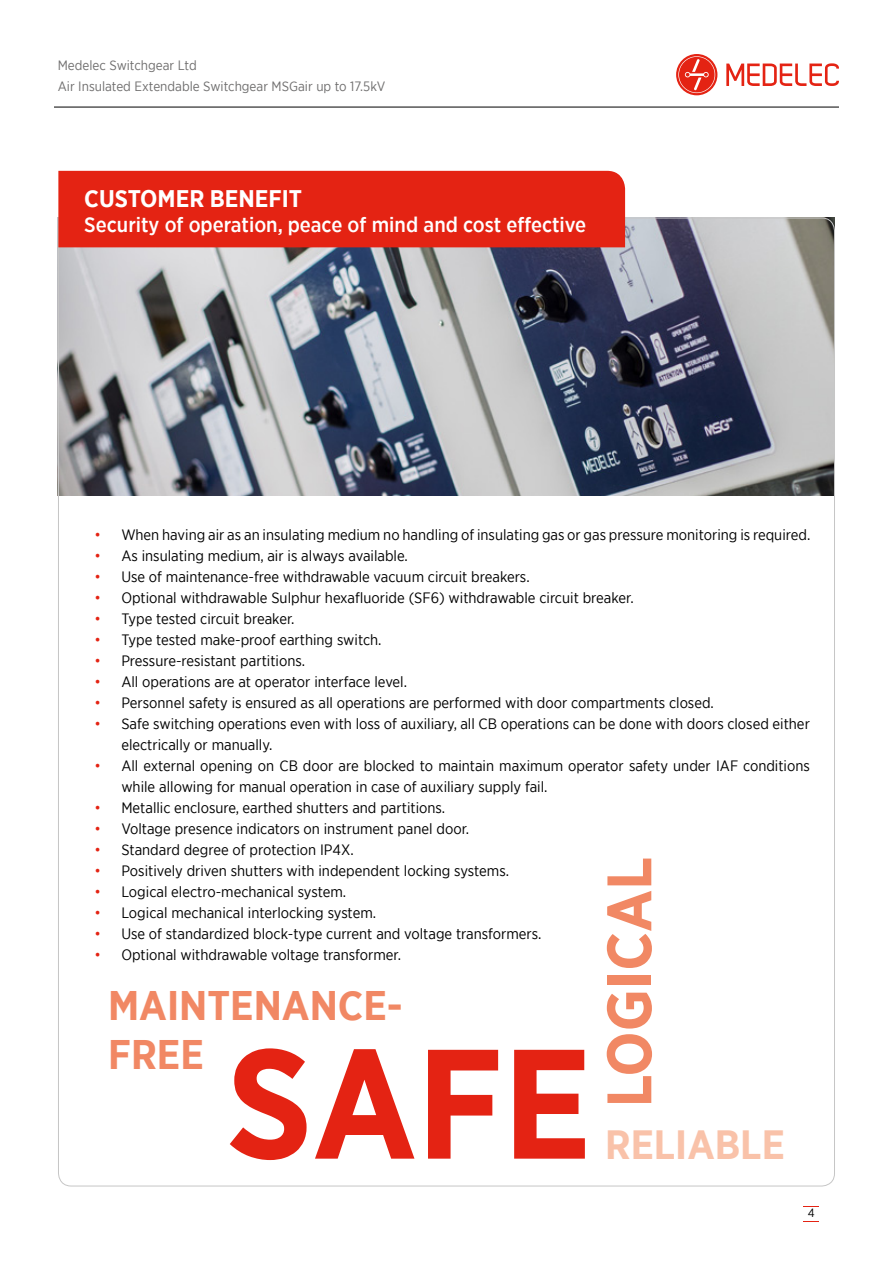
<style>
.page{position:relative;width:893px;height:1263px;background:#fff}
.page>*{position:absolute;margin:0;border:0;box-sizing:border-box;transform-origin:0 0}
.t1{font:700 155.4px "Gotham Narrow";color:#e42313}
.t2{font:700 62.7px "Gotham Narrow";color:#f18864}
.t3{font:700 41.25px/49.5px "Gotham Narrow";color:#f18864}
.t4{font:700 40.8px "Gotham Narrow";color:#f9c2a9}
.t5{font:700 24px "Gotham Narrow";color:#fff}
.t6{font:500 21px "Gotham Narrow";color:#fff}
.t7{font:15px/21px "Gotham Narrow";color:#000}
.t8{font:13.5px/21px "Gotham Narrow";color:#706f6f}
.t9{font:12px "Gotham Narrow";color:#000}
.s1{color:#e42313}
</style>
<div class="page">
<img style="left:60px;top:218px;width:775px;height:277px">
<div style="left:58px;top:171px;width:567px;height:76px;background:#e42313"></div>
<svg style="left:676px;top:54px;width:41px;height:41px"></svg>
<svg style="left:678px;top:56px;width:37px;height:37px"></svg>
<svg style="left:726px;top:63px;width:113px;height:23px"></svg>
<hr style="left:54px;top:107px;width:785px;height:1px;background:#000">
<svg style="left:803px;top:1221px;width:16px;height:1px"></svg>
<p class="t8" style="left:58px;top:54px;width:329px">Medelec Switchgear Ltd<br>Air Insulated Extendable Switchgear MSGair up to 17.5kV</p>
<h3 class="t5" style="left:84px;top:183px;width:219px">CUSTOMER BENEFIT</h3>
<h3 class="t6" style="left:84px;top:212px;width:503px">Security of operation, peace of mind and cost effective</h3>
<p class="t7" style="left:94px;top:524px;width:717px"><span class="s1">•</span> When having air as an insulating medium no handling of insulating gas or gas pressure monitoring is required.</p>
<p class="t7" style="left:94px;top:545px;width:315px"><span class="s1">•</span> As insulating medium, air is always available.</p>
<p class="t7" style="left:94px;top:566px;width:437px"><span class="s1">•</span> Use of maintenance-free withdrawable vacuum circuit breakers.</p>
<p class="t7" style="left:94px;top:587px;width:541px"><span class="s1">•</span> Optional withdrawable Sulphur hexafluoride (SF6) withdrawable circuit breaker.</p>
<p class="t7" style="left:94px;top:608px;width:202px"><span class="s1">•</span> Type tested circuit breaker.</p>
<p class="t7" style="left:94px;top:629px;width:289px"><span class="s1">•</span> Type tested make-proof earthing switch.</p>
<p class="t7" style="left:94px;top:650px;width:212px"><span class="s1">•</span> Pressure-resistant partitions.</p>
<p class="t7" style="left:94px;top:671px;width:314px"><span class="s1">•</span> All operations are at operator interface level.</p>
<p class="t7" style="left:94px;top:692px;width:621px"><span class="s1">•</span> Personnel safety is ensured as all operations are performed with door compartments closed.</p>
<p class="t7" style="left:121px;top:713px;width:690px;text-indent:-27px"><span class="s1">•</span> Safe switching operations even with loss of auxiliary, all CB operations can be done with doors closed either electrically or manually.</p>
<p class="t7" style="left:121px;top:755px;width:690px;text-indent:-27px"><span class="s1">•</span> All external opening on CB door are blocked to maintain maximum operator safety under IAF conditions while allowing for manual operation in case of auxiliary supply fail.</p>
<p class="t7" style="left:94px;top:797px;width:352px"><span class="s1">•</span> Metallic enclosure, earthed shutters and partitions.</p>
<p class="t7" style="left:94px;top:818px;width:376px"><span class="s1">•</span> Voltage presence indicators on instrument panel door.</p>
<p class="t7" style="left:94px;top:839px;width:261px"><span class="s1">•</span> Standard degree of protection IP4X.</p>
<p class="t7" style="left:94px;top:860px;width:416px"><span class="s1">•</span> Positively driven shutters with independent locking systems.</p>
<p class="t7" style="left:94px;top:881px;width:253px"><span class="s1">•</span> Logical electro-mechanical system.</p>
<p class="t7" style="left:94px;top:902px;width:283px"><span class="s1">•</span> Logical mechanical interlocking system.</p>
<p class="t7" style="left:94px;top:923px;width:449px"><span class="s1">•</span> Use of standardized block-type current and voltage transformers.</p>
<p class="t7" style="left:94px;top:944px;width:308px"><span class="s1">•</span> Optional withdrawable voltage transformer.</p>
<h2 class="t2" style="left:589px;top:1107px;width:252px;rotate:-90deg">LOGICAL</h2>
<h3 class="t3" style="left:108px;top:980px;width:296px">MAINTENANCE-<br>FREE</h3>
<h1 class="t1" style="left:227px;top:1004px;width:366px">SAFE</h1>
<h3 class="t4" style="left:605px;top:1118px;width:181px">RELIABLE</h3>
<p class="t9" style="left:808px;top:1205px;width:8px">4</p>
</div>
